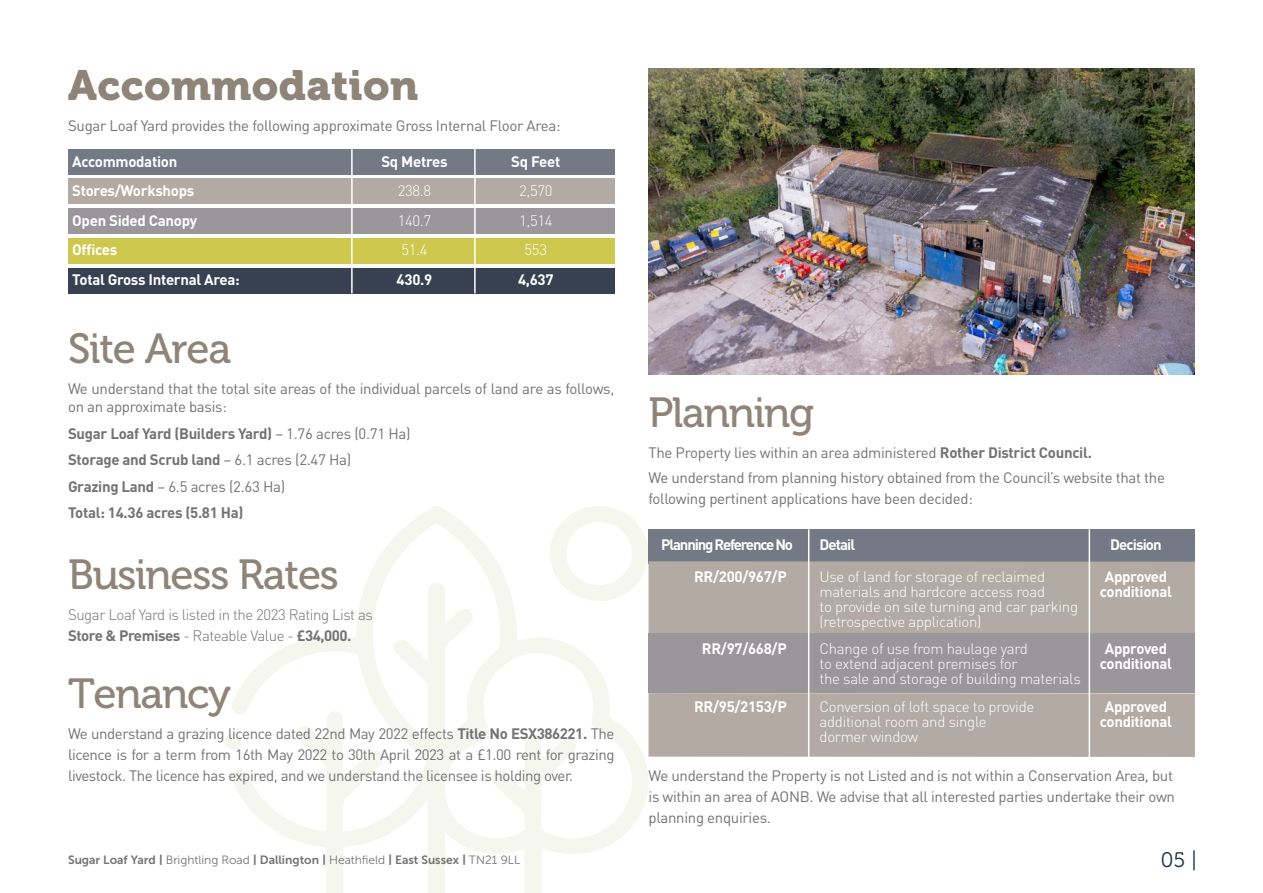
<style>
.page{position:relative;width:1263px;height:893px;background:#fff}
.page>*{position:absolute;margin:0;border:0;box-sizing:border-box;transform-origin:0 0}
.t1{font:42px "Museo 500";letter-spacing:-.03em;color:#8e8478}
.t2{font:42px "Museo 900";letter-spacing:.01em;color:#8e8478}
.t3{font:21px "Museo 300";color:#1a3142}
.t4{font:15px/21px "DIN Pro";letter-spacing:-.02em;color:#737274}
.t5{font:300 15px/15px "DIN Pro";letter-spacing:-.02em;color:#fff}
.t6{font:700 15px "DIN Pro";letter-spacing:-.02em;color:#fff}
.t7{font:700 15px "DIN Pro";letter-spacing:-.02em;color:#737274}
.t8{font:300 15px/21px "DIN Pro";letter-spacing:-.03em;color:#737274}
.t9{font:700 15px "DIN Pro";letter-spacing:-.08em;color:#fff}
.t10{font:700 15px "DIN Pro";letter-spacing:-.06em;color:#fff}
.t11{font:12px "Museo Sans 700";color:#737274}
.s1{font-weight:400}
.s2{font-weight:700}
.s3{font-family:"DIN Pro";font-weight:700}
.s4{font-family:"Museo Sans 300"}
</style>
<div class="page">
<svg style="left:232px;top:506px;width:416px;height:387px"></svg>
<svg style="left:549px;top:506px;width:99px;height:99px"></svg>
<svg style="left:225px;top:733px;width:16px;height:17px"></svg>
<img style="left:648px;top:69px;width:547px;height:306px">
<div style="left:68px;top:149px;width:546px;height:25px;background:#737a85"></div>
<div style="left:68px;top:238px;width:546px;height:26px;background:#cec84e"></div>
<div style="left:68px;top:179px;width:546px;height:25px;background:#b3aba3"></div>
<div style="left:68px;top:268px;width:546px;height:25px;background:#374151"></div>
<div style="left:68px;top:208px;width:546px;height:26px;background:#999799"></div>
<hr style="left:351px;top:149px;width:2px;height:144px;background:#fff">
<hr style="left:474px;top:149px;width:2px;height:144px;background:#fff">
<div style="left:648px;top:529px;width:547px;height:34px;background:#737a85"></div>
<div style="left:648px;top:561px;width:547px;height:73px;background:#b3aba3"></div>
<div style="left:648px;top:693px;width:547px;height:64px;background:#b3aba3"></div>
<div style="left:648px;top:634px;width:547px;height:59px;background:#999799"></div>
<hr style="left:808px;top:529px;width:1px;height:230px;background:#fff">
<hr style="left:1089px;top:529px;width:1px;height:230px;background:#fff">
<p class="t2" style="left:68px;top:61px;width:352px">Accommodation</p>
<p class="t4" style="left:68px;top:114px;width:494px">Sugar Loaf Yard provides the following approximate Gross Internal Floor Area:</p>
<p class="t6" style="left:72px;top:151px;width:106px">Accommodation</p>
<p class="t6" style="left:381px;top:151px;width:68px">Sq Metres</p>
<p class="t6" style="left:511px;top:151px;width:51px">Sq Feet</p>
<p class="t6" style="left:72px;top:181px;width:124px">Stores/Workshops</p>
<p class="t5" style="left:398px;top:183px;width:35px">238.8</p>
<p class="t5" style="left:519px;top:183px;width:35px">2,570</p>
<p class="t6" style="left:72px;top:210px;width:126px">Open Sided Canopy</p>
<p class="t5" style="left:398px;top:212px;width:35px">140.7</p>
<p class="t5" style="left:519px;top:212px;width:35px">1,514</p>
<p class="t6" style="left:72px;top:240px;width:46px">Offices</p>
<p class="t5" style="left:401px;top:242px;width:28px">51.4</p>
<p class="t5" style="left:525px;top:242px;width:24px">553</p>
<p class="t6" style="left:72px;top:269px;width:169px">Total Gross Internal Area:</p>
<p class="t6" style="left:397px;top:269px;width:37px">430.9</p>
<p class="t6" style="left:518px;top:269px;width:37px">4,637</p>
<p class="t1" style="left:68px;top:326px;width:165px">Site Area</p>
<p class="t4" style="left:68px;top:379px;width:548px;line-height:18px">We understand that the total site areas of the individual parcels of land are as follows, on an approximate basis:</p>
<p class="t7" style="left:68px;top:423px;width:344px">Sugar Loaf Yard (Builders Yard) <span class="s1">– 1.76 acres (0.71 Ha)</span></p>
<p class="t7" style="left:68px;top:450px;width:285px">Storage and Scrub land <span class="s1">– 6.1 acres (2.47 Ha)</span></p>
<p class="t4" style="left:68px;top:475px;width:219px"><span class="s2">Grazing Land</span> – 6.5 acres (2.63 Ha)</p>
<p class="t7" style="left:68px;top:503px;width:177px">Total: 14.36 acres (5.81 Ha)</p>
<p class="t1" style="left:68px;top:551px;width:272px">Business Rates</p>
<p class="t8" style="left:68px;top:603px;width:306px">Sugar Loaf Yard is listed in the 2023 Rating List as<br><span class="s2">Store &amp; Premises</span> - Rateable Value - <span class="s2">£34,000.</span></p>
<p class="t1" style="left:68px;top:670px;width:165px">Tenancy</p>
<p class="t4" style="left:68px;top:722px;width:548px;text-align:justify">We understand a grazing licence dated 22nd May 2022 effects <span class="s2">Title No ESX386221.</span> The licence is for a term from 16th May 2022 to 30th April 2023 at a £1.00 rent for grazing livestock. The licence has expired, and we understand the licensee is holding over.</p>
<p class="t11" style="left:68px;top:853px;width:454px">Sugar Loaf Yard <span class="s3">|</span> <span class="s4">Brightling Road</span> <span class="s3">|</span> Dallington <span class="s3">|</span> <span class="s4">Heathfield</span> <span class="s3">|</span> East Sussex <span class="s3">|</span> <span class="s4">TN21 9LL</span></p>
<p class="t1" style="left:648px;top:389px;width:167px">Planning</p>
<p class="t4" style="left:648px;top:441px;width:445px">The Property lies within an area administered <span class="s2">Rother District Council.</span></p>
<p class="t4" style="left:648px;top:467px;width:518px">We understand from planning history obtained from the Council’s website that the following pertinent applications have been decided:</p>
<p class="t9" style="left:661px;top:534px;width:133px">Planning Reference No</p>
<p class="t6" style="left:819px;top:534px;width:37px">Detail</p>
<p class="t10" style="left:1110px;top:534px;width:53px">Decision</p>
<p class="t6" style="left:694px;top:566px;width:94px">RR/200/967/P</p>
<p class="t5" style="left:819px;top:568px;width:227px">Use of land for storage of reclaimed</p>
<p class="t6" style="left:1105px;top:566px;width:64px">Approved</p>
<p class="t5" style="left:819px;top:583px;width:227px">materials and hardcore access road</p>
<p class="t6" style="left:1100px;top:581px;width:74px">conditional</p>
<p class="t5" style="left:819px;top:598px;width:260px">to provide on site turning and car parking (retrospective application)</p>
<p class="t6" style="left:702px;top:639px;width:86px">RR/97/668/P</p>
<p class="t5" style="left:819px;top:641px;width:210px">Change of use from haulage yard</p>
<p class="t6" style="left:1105px;top:639px;width:64px">Approved</p>
<p class="t5" style="left:819px;top:656px;width:200px">to extend adjacent premises for</p>
<p class="t6" style="left:1100px;top:654px;width:74px">conditional</p>
<p class="t5" style="left:819px;top:671px;width:263px">the sale and storage of building materials</p>
<p class="t6" style="left:694px;top:697px;width:94px">RR/95/2153/P</p>
<p class="t5" style="left:819px;top:699px;width:216px">Conversion of loft space to provide</p>
<p class="t6" style="left:1105px;top:697px;width:64px">Approved</p>
<p class="t5" style="left:819px;top:714px;width:169px">additional room and single</p>
<p class="t6" style="left:1100px;top:712px;width:74px">conditional</p>
<p class="t5" style="left:819px;top:729px;width:100px">dormer window</p>
<p class="t4" style="left:648px;top:765px;width:528px">We understand the Property is not Listed and is not within a Conservation Area, but is within an area of AONB. We advise that all interested parties undertake their own planning enquiries.</p>
<p class="t3" style="left:1161px;top:848px;width:38px">05 |</p>
</div>
